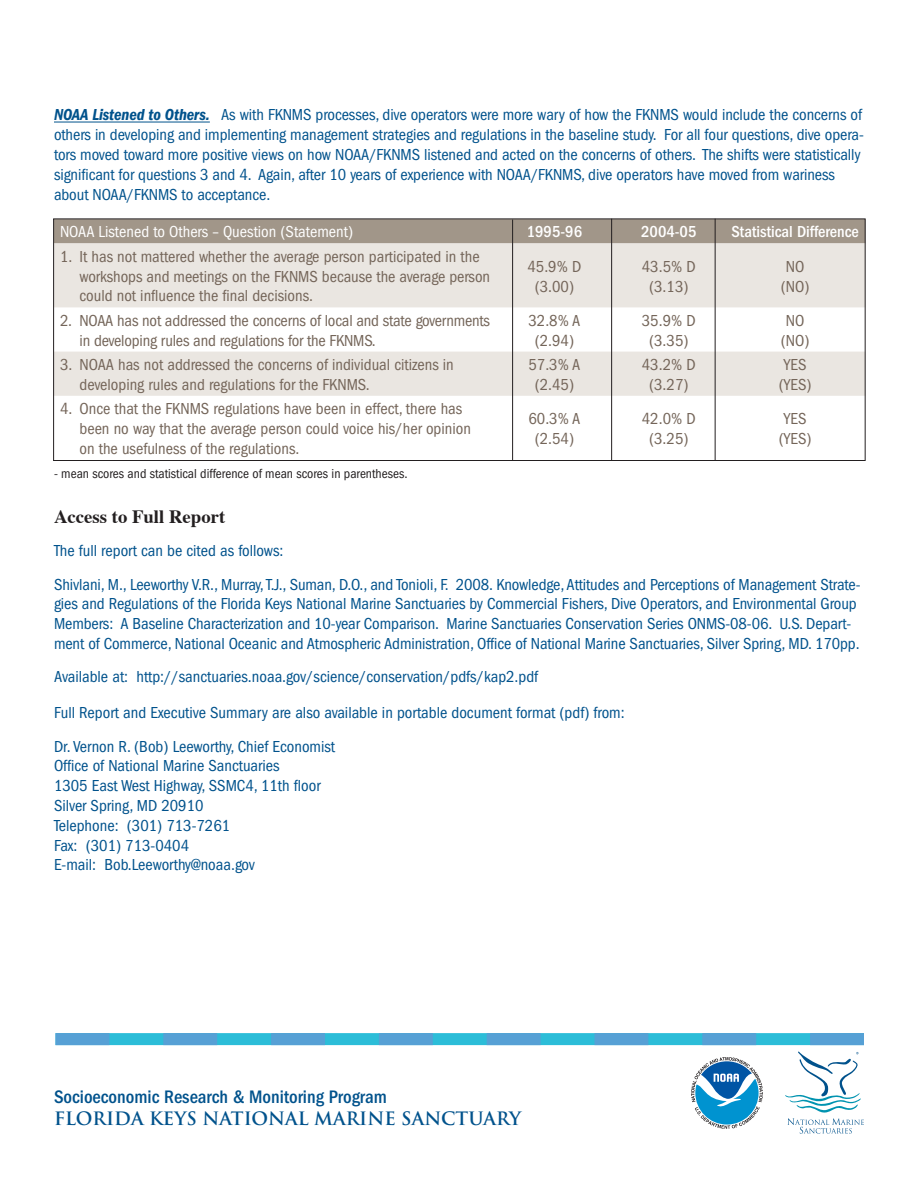
<style>
.page{position:relative;width:918px;height:1188px;background:#fff}
.page>*{position:absolute;margin:0;border:0;box-sizing:border-box;transform-origin:0 0}
.t1{font:500 condensed 18.75px "Franklin Gothic";color:#00528c}
.Body{font:700 18.75px "Times";color:#231f20}
.t2{font:700 18px "Trajan";color:#00528c}
.Body-2{font:condensed 16.5px/19.8px "Franklin Gothic";letter-spacing:-.005em;color:#00528c}
.Table_Body{font:condensed 16.5px/19.8px "Franklin Gothic";color:#746559;text-align:center}
.Body-3{font:condensed 16.5px "Franklin Gothic";color:#fff}
.Body-4{font:500 condensed 16.5px "Franklin Gothic";color:#fff}
.Body-5{font:condensed 13.5px "Franklin Gothic";color:#231f20}
.s1{font-weight:600;font-style:italic}
</style>
<div class="page">
<svg style="left:785px;top:1052px;width:79px;height:82px"></svg>
<svg style="left:691px;top:1057px;width:72px;height:72px"></svg>
<svg style="left:56px;top:1033px;width:808px;height:12px;background:#43add6"></svg>
<hr style="left:54px;top:122px;width:156px;height:1px;background:#00528c">
<div style="left:55px;top:221px;width:809px;height:22px;background:#a19689"></div>
<svg style="left:55px;top:243px;width:809px;height:153px;fill:#eae6e1"></svg>
<hr style="left:611px;top:219px;width:1px;height:241px;background:#231f20">
<hr style="left:512px;top:220px;width:1px;height:240px;background:#231f20">
<div style="left:53px;top:219px;width:813px;height:242px;border:1px solid #231f20"></div>
<hr style="left:715px;top:219px;width:1px;height:241px;background:#231f20">
<p class="Body-2" style="left:54px;top:105px;width:812px"><span class="s1">NOAA Listened to Others.</span> As with FKNMS processes, dive operators were more wary of how the FKNMS would include the concerns of others in developing and implementing management strategies and regulations in the baseline study. For all four questions, dive opera&shy;tors moved toward more positive views on how NOAA/FKNMS listened and acted on the concerns of others. The shifts were statistically significant for questions 3 and 4. Again, after 10 years of experience with NOAA/FKNMS, dive operators have moved from wariness about NOAA/FKNMS to acceptance.</p>
<p class="Body-3" style="left:60px;top:223px;width:295px">NOAA Listened to Others – Question (Statement)</p>
<p class="Body-4" style="left:527px;top:223px;width:57px">1995-96</p>
<p class="Body-4" style="left:641px;top:223px;width:57px">2004-05</p>
<p class="Body-4" style="left:732px;top:223px;width:129px">Statistical Difference</p>
<p class="Table_Body" style="left:80px;top:247px;width:412px;text-align:left;text-indent:-20px">1. It has not mattered whether the average person participated in the workshops and meetings on the FKNMS because the average person could not influence the final decisions.</p>
<p class="Table_Body" style="left:528px;top:257px;width:55px">45.9% D (3.00)</p>
<p class="Table_Body" style="left:642px;top:257px;width:55px">43.5% D (3.13)</p>
<p class="Table_Body" style="left:781px;top:257px;width:30px">NO (NO)</p>
<p class="Table_Body" style="left:80px;top:311px;width:412px;text-align:left;text-indent:-20px">2. NOAA has not addressed the concerns of local and state governments in developing rules and regulations for the FKNMS.</p>
<p class="Table_Body" style="left:528px;top:311px;width:53px">32.8% A (2.94)</p>
<p class="Table_Body" style="left:642px;top:311px;width:55px">35.9% D (3.35)</p>
<p class="Table_Body" style="left:781px;top:311px;width:30px">NO (NO)</p>
<p class="Table_Body" style="left:80px;top:355px;width:376px;text-align:left;text-indent:-20px">3. NOAA has not addressed the concerns of individual citizens in developing rules and regulations for the FKNMS.</p>
<p class="Table_Body" style="left:528px;top:355px;width:53px">57.3% A (2.45)</p>
<p class="Table_Body" style="left:642px;top:355px;width:55px">43.2% D (3.27)</p>
<p class="Table_Body" style="left:779px;top:355px;width:34px">YES (YES)</p>
<p class="Table_Body" style="left:80px;top:399px;width:393px;text-align:left;text-indent:-20px">4. Once that the FKNMS regulations have been in effect, there has been no way that the average person could voice his/her opinion on the usefulness of the regulations.</p>
<p class="Table_Body" style="left:528px;top:409px;width:53px">60.3% A (2.54)</p>
<p class="Table_Body" style="left:642px;top:409px;width:55px">42.0% D (3.25)</p>
<p class="Table_Body" style="left:779px;top:409px;width:34px">YES (YES)</p>
<p class="Body-5" style="left:54px;top:466px;width:355px">- mean scores and statistical difference of mean scores in parentheses.</p>
<p class="Body" style="left:54px;top:499px;width:173px">Access to Full Report</p>
<p class="Body-2" style="left:54px;top:541px;width:231px">The full report can be cited as follows:</p>
<p class="Body-2" style="left:54px;top:574px;width:808px">Shivlani, M., Leeworthy V.R., Murray, T.J., Suman, D.O., and Tonioli, F. 2008. Knowledge, Attitudes and Perceptions of Management Strate&shy;gies and Regulations of the Florida Keys National Marine Sanctuaries by Commercial Fishers, Dive Operators, and Environmental Group Members: A Baseline Characterization and 10-year Comparison. Marine Sanctuaries Conservation Series ONMS-08-06. U.S. Depart&shy;ment of Commerce, National Oceanic and Atmospheric Administration, Office of National Marine Sanctuaries, Silver Spring, MD. 170pp.</p>
<p class="Body-2" style="left:54px;top:667px;width:486px">Available at: http://sanctuaries.noaa.gov/science/conservation/pdfs/kap2.pdf</p>
<p class="Body-2" style="left:54px;top:703px;width:572px">Full Report and Executive Summary are also available in portable document format (pdf) from:</p>
<p class="Body-2" style="left:54px;top:736px;width:283px">Dr. Vernon R. (Bob) Leeworthy, Chief Economist Office of National Marine Sanctuaries<br>1305 East West Highway, SSMC4, 11th floor Silver Spring, MD 20910<br>Telephone: (301) 713-7261<br>Fax: (301) 713-0404<br>E-mail: Bob.Leeworthy@noaa.gov</p>
<p class="t1" style="left:54px;top:1086px;width:334px">Socioeconomic Research &amp; Monitoring Program</p>
<p class="t2" style="left:54px;top:1108px;width:469px">FLORIDA KEYS NATIONAL MARINE SANCTUARY</p>
</div>
